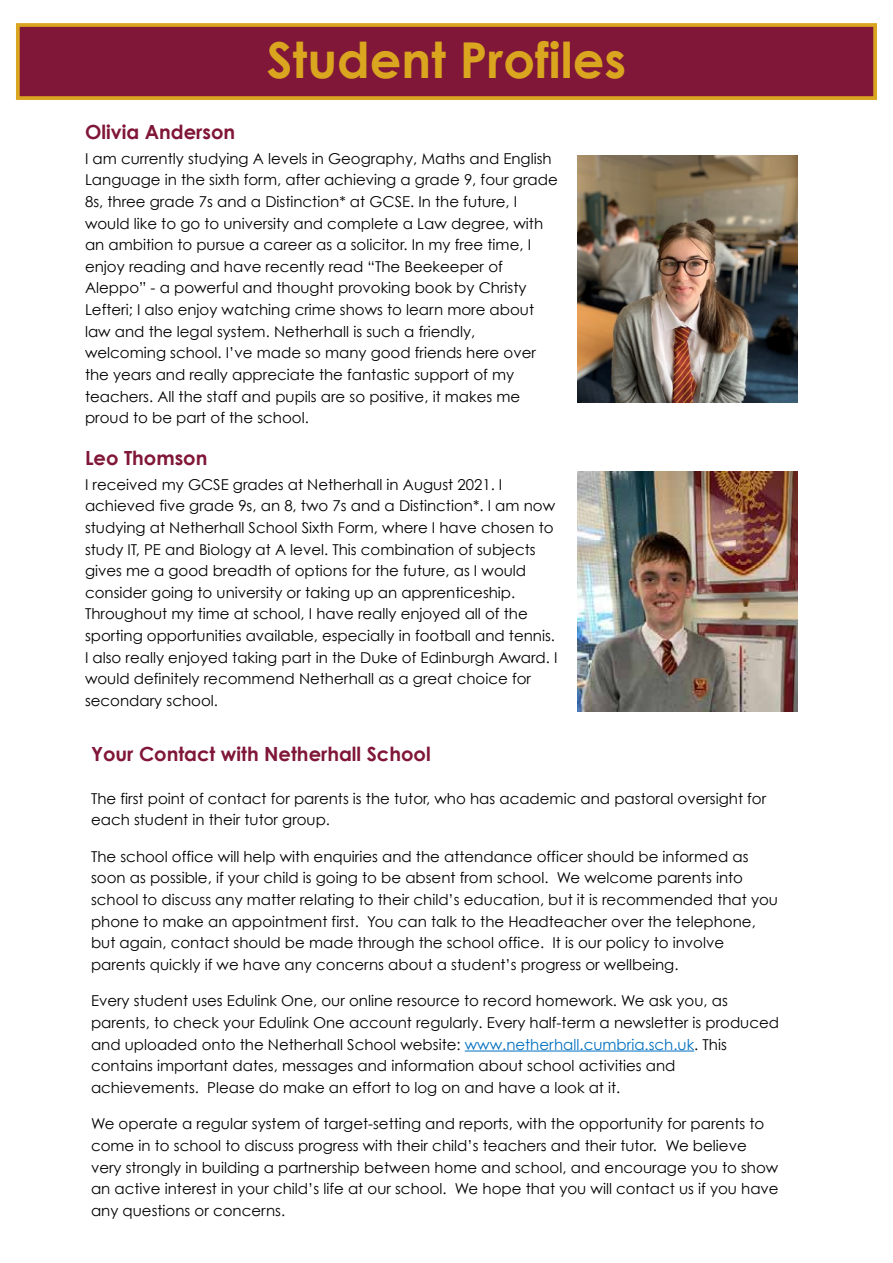
<style>
.page{position:relative;width:893px;height:1263px;background:#fff}
.page>*{position:absolute;margin:0;border:0;box-sizing:border-box;transform-origin:0 0}
.t1{font:700 49.5px "Century Gothic";color:#daa51f}
.t2{font:700 19.5px "Century Gothic";color:#801638}
.t3{font:15px/21.6px "Century Gothic";color:#000}
.s1{color:#0070c0}
</style>
<div class="page">
<hr style="left:465px;top:1051px;width:229px;height:1px;background:#0070c0">
<img style="left:577px;top:155px;width:221px;height:247px">
<div style="left:18px;top:25px;width:857px;height:73px;background:#801638"></div>
<div style="left:16px;top:23px;width:861px;height:77px;border:4px solid #daa520"></div>
<img style="left:577px;top:471px;width:221px;height:241px">
<h1 class="t1" style="left:267px;top:22px;width:361px">Student Profiles</h1>
<h2 class="t2" style="left:85px;top:117px;width:152px">Olivia Anderson</h2>
<p class="t3" style="left:85px;top:147px;width:474px">I am currently studying A levels in Geography, Maths and English Language in the sixth form, after achieving a grade 9, four grade 8s, three grade 7s and a Distinction* at GCSE. In the future, I would like to go to university and complete a Law degree, with an ambition to pursue a career as a solicitor. In my free time, I enjoy reading and have recently read “The Beekeeper of Aleppo” - a powerful and thought provoking book by Christy Lefteri; I also enjoy watching crime shows to learn more about law and the legal system. Netherhall is such a friendly, welcoming school. I’ve made so many good friends here over the years and really appreciate the fantastic support of my teachers. All the staff and pupils are so positive, it makes me proud to be part of the school.</p>
<h2 class="t2" style="left:85px;top:443px;width:124px">Leo Thomson</h2>
<p class="t3" style="left:85px;top:473px;width:474px">I received my GCSE grades at Netherhall in August 2021. I achieved five grade 9s, an 8, two 7s and a Distinction*. I am now studying at Netherhall School Sixth Form, where I have chosen to study IT, PE and Biology at A level. This combination of subjects gives me a good breadth of options for the future, as I would consider going to university or taking up an apprenticeship.<br>Throughout my time at school, I have really enjoyed all of the sporting opportunities available, especially in football and tennis.<br>I also really enjoyed taking part in the Duke of Edinburgh Award. I would definitely recommend Netherhall as a great choice for secondary school.</p>
<h2 class="t2" style="left:91px;top:739px;width:341px">Your Contact with Netherhall School</h2>
<p class="t3" style="left:91px;top:787px;width:677px">The first point of contact for parents is the tutor, who has academic and pastoral oversight for each student in their tutor group.</p>
<p class="t3" style="left:91px;top:845px;width:688px">The school office will help with enquiries and the attendance officer should be informed as soon as possible, if your child is going to be absent from school. We welcome parents into school to discuss any matter relating to their child’s education, but it is recommended that you phone to make an appointment first. You can talk to the Headteacher over the telephone, but again, contact should be made through the school office. It is our policy to involve parents quickly if we have any concerns about a student’s progress or wellbeing.</p>
<p class="t3" style="left:91px;top:990px;width:690px">Every student uses Edulink One, our online resource to record homework. We ask you, as parents, to check your Edulink One account regularly. Every half-term a newsletter is produced and uploaded onto the Netherhall School website: <span class="s1">www.netherhall.cumbria.sch.uk</span>. This contains important dates, messages and information about school activities and achievements. Please do make an effort to log on and have a look at it.</p>
<p class="t3" style="left:91px;top:1113px;width:689px">We operate a regular system of target-setting and reports, with the opportunity for parents to come in to school to discuss progress with their child’s teachers and their tutor. We believe very strongly in building a partnership between home and school, and encourage you to show an active interest in your child’s life at our school. We hope that you will contact us if you have any questions or concerns.</p>
</div>
